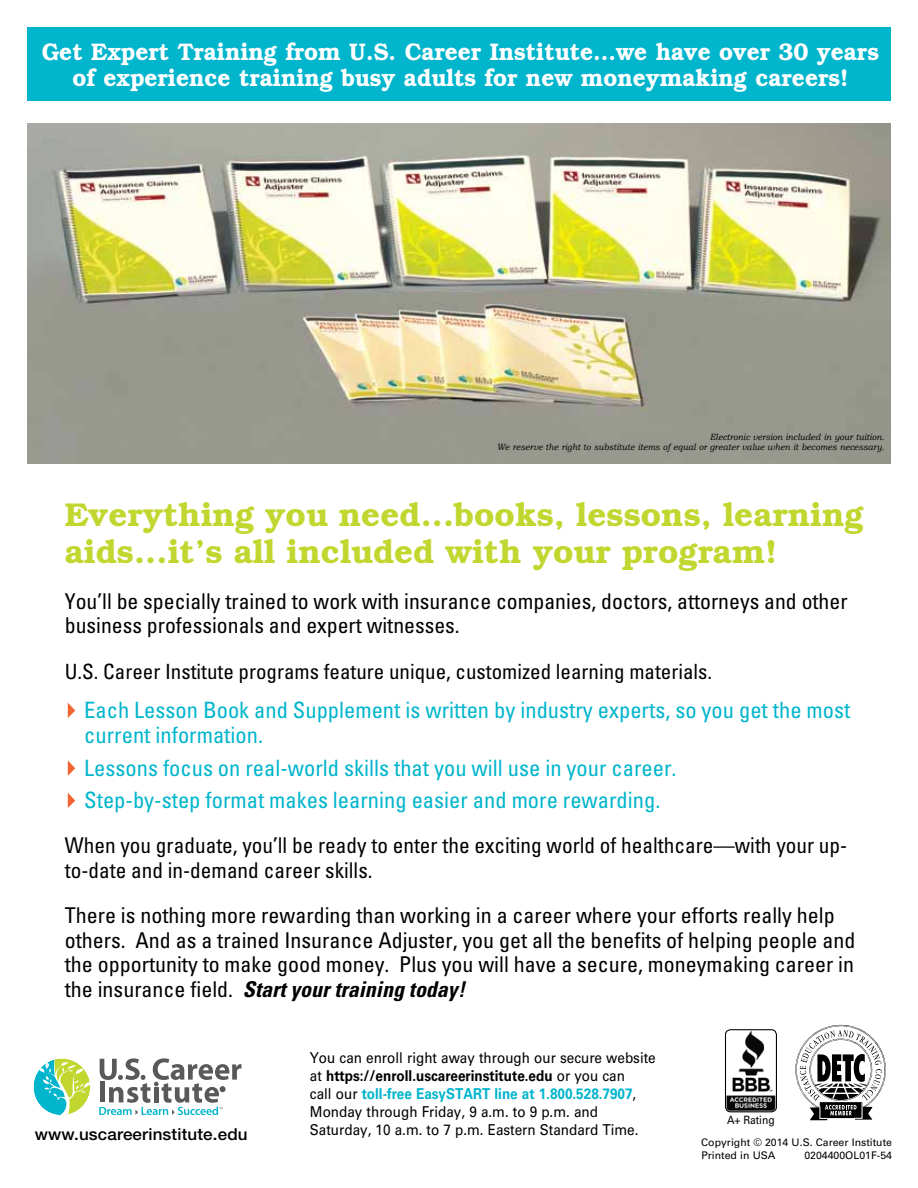
<style>
.page{position:relative;width:918px;height:1188px;background:#fff}
.page>*{position:absolute;margin:0;border:0;box-sizing:border-box;transform-origin:0 0}
.t1{font:600 33px/37.5px "Bookman Std";color:#c1d72f}
.t2{font:600 24px/25.5px "Bookman Std";color:#fff;text-align:center;scale:.94 1}
.t3{font:condensed 22.5px/25.5px "Univers LT Std";color:#00b5cc}
.t4{font:condensed 21.75px/24.8px "Univers LT Std";color:#000}
.t5{font:condensed 21px "Univers LT Std";color:#000}
.t6{font:500 16.5px "Helvetica Neue LT Std";letter-spacing:.01em;color:#000}
.t7{font:15px/18px "Univers LT Std";color:#000;scale:.9 1}
.t8{font:11.4px "Univers LT Std";color:#000;scale:.9 1}
.t9{font:10.5px/13.5px "Univers LT Std";color:#000}
.t10{font:italic 9px/10.5px "Bookman Old Style";color:#000;text-align:right;scale:.96 1}
.s1{font-weight:700;font-style:italic}
.s2{font-weight:700}
.s3{font-weight:700;color:#00b5cc}
</style>
<div class="page">
<svg style="left:34px;top:1059px;width:56px;height:56px"></svg>
<svg style="left:99px;top:1058px;width:142px;height:57px"></svg>
<img style="left:27px;top:124px;width:864px;height:339px">
<div style="left:27px;top:27px;width:863px;height:73px;background:#00b5cc"></div>
<svg style="left:68px;top:703px;width:7px;height:15px"></svg>
<svg style="left:68px;top:760px;width:7px;height:16px"></svg>
<svg style="left:68px;top:793px;width:7px;height:15px"></svg>
<img style="left:726px;top:1030px;width:50px;height:82px">
<div style="left:725px;top:1029px;width:52px;height:83px;border:1px solid #000;border-radius:5px"></div>
<svg style="left:795px;top:1025px;width:91px;height:95px"></svg>
<p class="t2" style="left:42px;top:39px;width:892px">Get Expert Training from U.S. Career Institute...we have over 30 years of experience training busy adults for new moneymaking careers!</p>
<p class="t10" style="left:497px;top:432px;width:406px">Electronic version included in your tuition.<br>We reserve the right to substitute items of equal or greater value when it becomes necessary.</p>
<h1 class="t1" style="left:65px;top:496px;width:800px">Everything you need...books, lessons, learning aids...it’s all included with your program!</h1>
<p class="t4" style="left:65px;top:588px;width:784px">You’ll be specially trained to work with insurance companies, doctors, attorneys and other business professionals and expert witnesses.</p>
<p class="t5" style="left:65px;top:658px;width:649px">U.S. Career Institute programs feature unique, customized learning materials.</p>
<p class="t3" style="left:84px;top:697px;width:768px">Each Lesson Book and Supplement is written by industry experts, so you get the most current information.</p>
<p class="t3" style="left:84px;top:751px;width:594px;line-height:32.2px">Lessons focus on real-world skills that you will use in your career.<br>Step-by-step format makes learning easier and more rewarding.</p>
<p class="t4" style="left:65px;top:833px;width:784px">When you graduate, you’ll be ready to enter the exciting world of healthcare—with your up&shy;to-date and in-demand career skills.</p>
<p class="t4" style="left:65px;top:902px;width:792px">There is nothing more rewarding than working in a career where your efforts really help others. And as a trained Insurance Adjuster, you get all the benefits of helping people and the opportunity to make good money. Plus you will have a secure, moneymaking career in the insurance field. <span class="s1">Start your training today!</span></p>
<p class="t6" style="left:35px;top:1124px;width:214px">www.uscareerinstitute.edu</p>
<p class="t7" style="left:310px;top:1049px;width:386px">You can enroll right away through our secure website at <span class="s2">https://enroll.uscareerinstitute.edu</span> or you can<br>call our <span class="s3">toll-free EasySTART line at 1.800.528.7907</span>, Monday through Friday, 9 a.m. to 9 p.m. and Saturday, 10 a.m. to 7 p.m. Eastern Standard Time.</p>
<p class="t8" style="left:727px;top:1113px;width:54px">A+ Rating</p>
<p class="t9" style="left:701px;top:1135px;width:192px">Copyright © 2014 U.S. Career Institute<br>Printed in USA</p>
<p class="t9" style="left:804px;top:1149px;width:89px">0204400OL01F-54</p>
</div>
